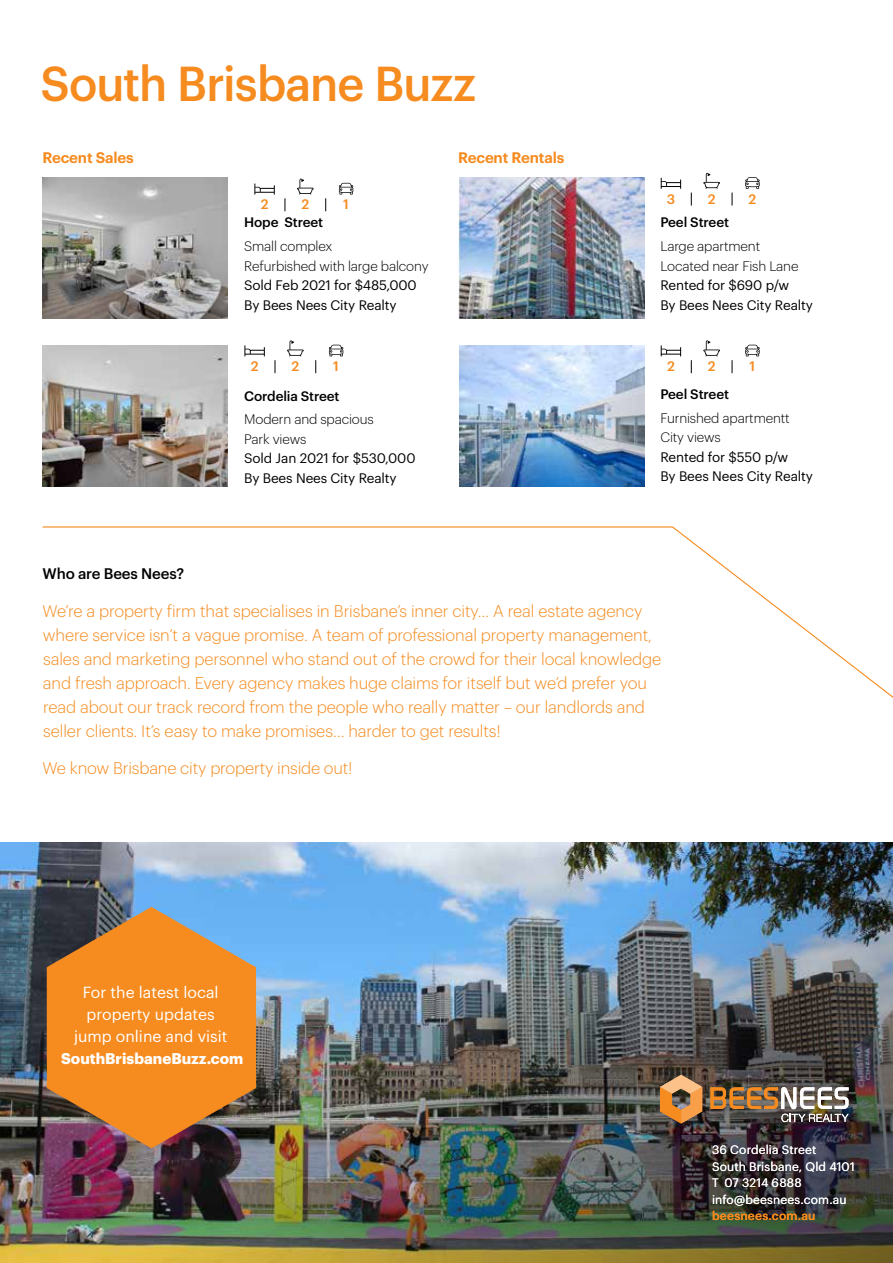
<style>
.page{position:relative;width:893px;height:1263px;background:#fff}
.page>*{position:absolute;margin:0;border:0;box-sizing:border-box;transform-origin:0 0}
.t1{font:500 48px "Graphik";letter-spacing:-.02em;color:#f68b1f;scale:.96 1}
.t2{font:300 16.5px/24px "Graphik";letter-spacing:-.005em;color:#f68b1f}
.t3{font:15.75px/22px "Graphik";color:#fff;text-align:center}
.t4{font:700 15.15px "Graphik";color:#fff}
.t5{font:600 15px "Graphik";letter-spacing:-.01em;color:#f68b1f}
.t6{font:500 15px "Graphik";letter-spacing:-.01em;color:#000}
.t7{font:13.5px/19.5px "Graphik";letter-spacing:-.01em;color:#000}
.t8{font:300 13.5px/19.5px "Graphik";letter-spacing:-.01em;color:#000}
.t9{font:500 13.5px "Graphik";letter-spacing:-.01em;color:#000}
.t10{font:500 13.5px "Graphik";color:#f68b1f}
.t11{font:12px/16.5px "Graphik";letter-spacing:.01em;color:#fff}
.t12{font:500 12px "Graphik";letter-spacing:.02em;color:#f68b1f}
</style>
<div class="page">
<svg style="left:42px;top:526px;width:851px;height:172px"></svg>
<img style="left:43px;top:178px;width:185px;height:140px">
<img style="left:459px;top:178px;width:185px;height:140px">
<img style="left:43px;top:345px;width:185px;height:141px">
<img style="left:459px;top:345px;width:185px;height:141px">
<svg style="left:691px;top:193px;width:1px;height:13px"></svg>
<svg style="left:732px;top:193px;width:1px;height:13px"></svg>
<svg style="left:661px;top:178px;width:20px;height:11px"></svg>
<svg style="left:703px;top:173px;width:17px;height:16px"></svg>
<svg style="left:745px;top:177px;width:15px;height:12px"></svg>
<svg style="left:275px;top:360px;width:1px;height:13px"></svg>
<svg style="left:315px;top:360px;width:1px;height:13px"></svg>
<svg style="left:244px;top:345px;width:21px;height:11px"></svg>
<svg style="left:287px;top:340px;width:17px;height:16px"></svg>
<svg style="left:329px;top:345px;width:14px;height:11px"></svg>
<svg style="left:691px;top:360px;width:1px;height:13px"></svg>
<svg style="left:732px;top:360px;width:1px;height:13px"></svg>
<svg style="left:661px;top:345px;width:20px;height:11px"></svg>
<svg style="left:703px;top:340px;width:17px;height:16px"></svg>
<svg style="left:745px;top:345px;width:15px;height:11px"></svg>
<svg style="left:285px;top:198px;width:1px;height:13px"></svg>
<svg style="left:325px;top:198px;width:1px;height:13px"></svg>
<svg style="left:254px;top:183px;width:21px;height:12px"></svg>
<svg style="left:297px;top:179px;width:17px;height:16px"></svg>
<svg style="left:339px;top:183px;width:14px;height:11px"></svg>
<img style="left:0;top:842px;width:893px;height:421px">
<img style="left:710px;top:1087px;width:139px;height:35px">
<svg style="left:660px;top:1075px;width:42px;height:48px"></svg>
<svg style="left:47px;top:907px;width:209px;height:241px;fill:#f68b1f"></svg>
<h1 class="t1" style="left:40px;top:47px;width:455px">South Brisbane Buzz</h1>
<p class="t5" style="left:43px;top:146px;width:93px">Recent Sales</p>
<p class="t5" style="left:458px;top:146px;width:108px">Recent Rentals</p>
<p class="t10" style="left:261px;top:194px;width:9px">2</p>
<p class="t10" style="left:301px;top:194px;width:9px">2</p>
<p class="t10" style="left:343px;top:194px;width:7px">1</p>
<p class="t9" style="left:244px;top:212px;width:81px">Hope Street</p>
<p class="t8" style="left:244px;top:235px;width:186px">Small complex<br>Refurbished with large balcony</p>
<p class="t7" style="left:244px;top:274px;width:174px">Sold Feb 2021 for $485,000<br>By Bees Nees City Realty</p>
<p class="t10" style="left:667px;top:188px;width:10px">3</p>
<p class="t10" style="left:708px;top:188px;width:9px">2</p>
<p class="t10" style="left:748px;top:188px;width:9px">2</p>
<p class="t9" style="left:660px;top:212px;width:70px">Peel Street</p>
<p class="t8" style="left:660px;top:235px;width:140px">Large apartment<br>Located near Fish Lane</p>
<p class="t7" style="left:660px;top:274px;width:154px">Rented for $690 p/w<br>By Bees Nees City Realty</p>
<p class="t10" style="left:251px;top:356px;width:9px">2</p>
<p class="t10" style="left:291px;top:356px;width:9px">2</p>
<p class="t10" style="left:333px;top:356px;width:7px">1</p>
<p class="t10" style="left:667px;top:356px;width:9px">2</p>
<p class="t10" style="left:708px;top:356px;width:9px">2</p>
<p class="t10" style="left:750px;top:356px;width:7px">1</p>
<p class="t9" style="left:244px;top:385px;width:97px">Cordelia Street</p>
<p class="t8" style="left:244px;top:409px;width:131px">Modern and spacious<br>Park views</p>
<p class="t7" style="left:244px;top:448px;width:173px">Sold Jan 2021 for $530,000<br>By Bees Nees City Realty</p>
<p class="t9" style="left:660px;top:384px;width:70px">Peel Street</p>
<p class="t8" style="left:660px;top:407px;width:131px">Furnished apartmentt<br>City views</p>
<p class="t7" style="left:660px;top:446px;width:154px">Rented for $550 p/w<br>By Bees Nees City Realty</p>
<p class="t6" style="left:43px;top:562px;width:143px">Who are Bees Nees?</p>
<p class="t2" style="left:43px;top:598px;width:620px">We’re a property firm that specialises in Brisbane’s inner city… A real estate agency where service isn’t a vague promise. A team of professional property management, sales and marketing personnel who stand out of the crowd for their local knowledge and fresh approach. Every agency makes huge claims for itself but we’d prefer you read about our track record from the people who really matter – our landlords and seller clients. It’s easy to make promises… harder to get results!</p>
<p class="t2" style="left:43px;top:755px;width:312px">We know Brisbane city property inside out!</p>
<p class="t3" style="left:74px;top:980px;width:155px">For the latest local property updates jump online and visit</p>
<p class="t4" style="left:61px;top:1047px;width:184px">SouthBrisbaneBuzz.com</p>
<p class="t11" style="left:712px;top:1141px;width:144px">36 Cordelia Street<br>South Brisbane, Qld 4101<br>T 07 3214 6888 info@beesnees.com.au</p>
<p class="t12" style="left:712px;top:1207px;width:105px">beesnees.com.au</p>
</div>
